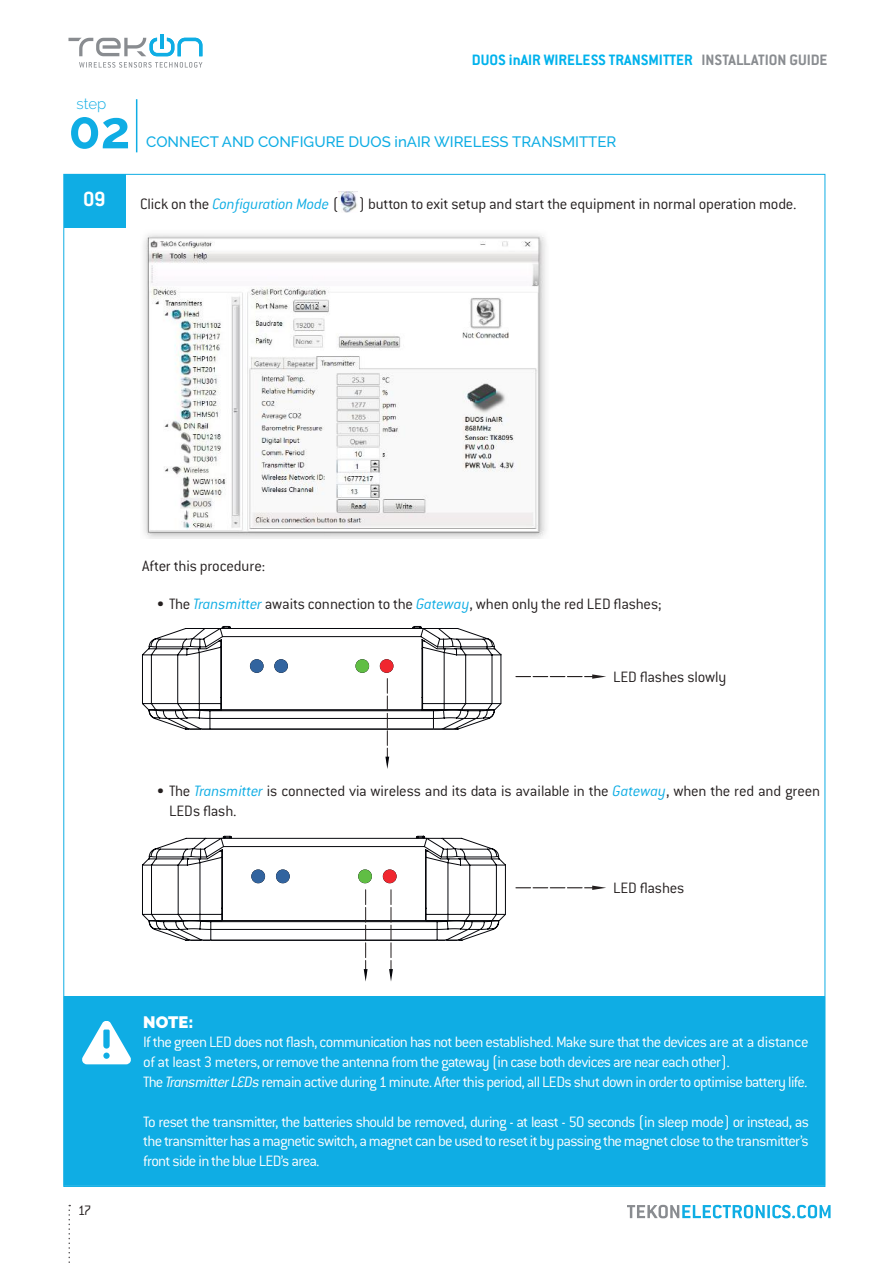
<style>
.page{position:relative;width:893px;height:1263px;background:#fff}
.page>*{position:absolute;margin:0;border:0;box-sizing:border-box;transform-origin:0 0}
.t1{font:700 52.5px "Raleway";color:#0fade4}
.t2{font:700 22.5px "Conduit ITC Pro";color:#fff}
.t3{font:300 16.5px/19.8px "Conduit ITC Pro";letter-spacing:-.045em;color:#fff}
.t4{font:300 16.5px/19.8px "Conduit ITC Pro";letter-spacing:-.015em;color:#241f1f}
.t5{font:700 16.5px "Conduit ITC Pro";color:#00b2ec}
.t6{font:900 16.5px "Raleway";color:#fff}
.t7{font:500 15px "Raleway";color:#0fade4}
.t8{font:300 15px "Raleway";color:#0fade4}
.t9{font:300 15px "Conduit ITC Pro";color:#241f1f}
.s1{color:#898c90}
.s2{font-style:italic;color:#0fade4}
.s3{font-style:italic}
</style>
<div class="page">
<hr style="left:136px;top:99px;width:1px;height:53px;background:#0fade4">
<svg style="left:68px;top:34px;width:134px;height:22px"></svg>
<svg style="left:79px;top:62px;width:123px;height:6px"></svg>
<svg style="left:627px;top:1205px;width:204px;height:13px"></svg>
<svg style="left:68px;top:1205px;width:2px;height:58px"></svg>
<div style="left:64px;top:174px;width:62px;height:53px;background:#0fade4"></div>
<img style="left:338px;top:191px;width:20px;height:22px">
<svg style="left:142px;top:626px;width:360px;height:143px"></svg>
<hr style="left:501px;top:654px;width:1px;height:49px;background:#05060b">
<svg style="left:516px;top:674px;width:90px;height:5px"></svg>
<svg style="left:142px;top:835px;width:364px;height:146px"></svg>
<svg style="left:516px;top:886px;width:90px;height:4px"></svg>
<div style="left:64px;top:996px;width:761px;height:189px;background:#0fade4"></div>
<hr style="left:64px;top:1185px;width:761px;height:1px;background:#0fade4">
<svg style="left:82px;top:1022px;width:49px;height:42px"></svg>
<img style="left:143px;top:234px;width:403px;height:304px">
<p class="t8" style="left:77px;top:95px;width:31px">step</p>
<h1 class="t1" style="left:68px;top:100px;width:63px">02</h1>
<p class="t5" style="left:472px;top:51px;width:357px">DUOS inAIR WIRELESS TRANSMITTER <span class="s1">INSTALLATION GUIDE</span></p>
<p class="t7" style="left:146px;top:133px;width:472px">CONNECT AND CONFIGURE DUOS inAIR WIRELESS TRANSMITTER</p>
<h2 class="t2" style="left:83px;top:186px;width:24px">09</h2>
<p class="t4" style="left:140px;top:194px;width:658px">Click on the <span class="s2">Configuration Mode</span> ( ) button to exit setup and start the equipment in normal operation mode.</p>
<p class="t4" style="left:142px;top:556px;width:124px">After this procedure:</p>
<p class="t4" style="left:156px;top:594px;width:507px">• The <span class="s2">Transmitter</span> awaits connection to the <span class="s2">Gateway</span>, when only the red LED flashes;</p>
<p class="t4" style="left:613px;top:667px;width:115px">LED flashes slowly</p>
<p class="t4" style="left:169px;top:781px;width:652px;text-indent:-13px">• The <span class="s2">Transmitter</span> is connected via wireless and its data is available in the <span class="s2">Gateway</span>, when the red and green<br>LEDs flash.</p>
<p class="t4" style="left:613px;top:878px;width:73px">LED flashes</p>
<p class="t9" style="left:78px;top:1202px;width:15px">17</p>
<p class="t6" style="left:143px;top:1012px;width:52px">NOTE:</p>
<p class="t3" style="left:143px;top:1032px;width:667px">If the green LED does not flash, communication has not been established. Make sure that the devices are at a distance of at least 3 meters, or remove the antenna from the gateway (in case both devices are near each other).<br>The <span class="s3">Transmitter LEDs</span> remain active during 1 minute. After this period, all LEDs shut down in order to optimise battery life.</p>
<p class="t3" style="left:143px;top:1112px;width:667px;text-align:justify">To reset the transmitter, the batteries should be removed, during - at least - 50 seconds (in sleep mode) or instead, as the transmitter has a magnetic switch, a magnet can be used to reset it by passing the magnet close to the transmitter’s front side in the blue LED’s area.</p>
</div>
